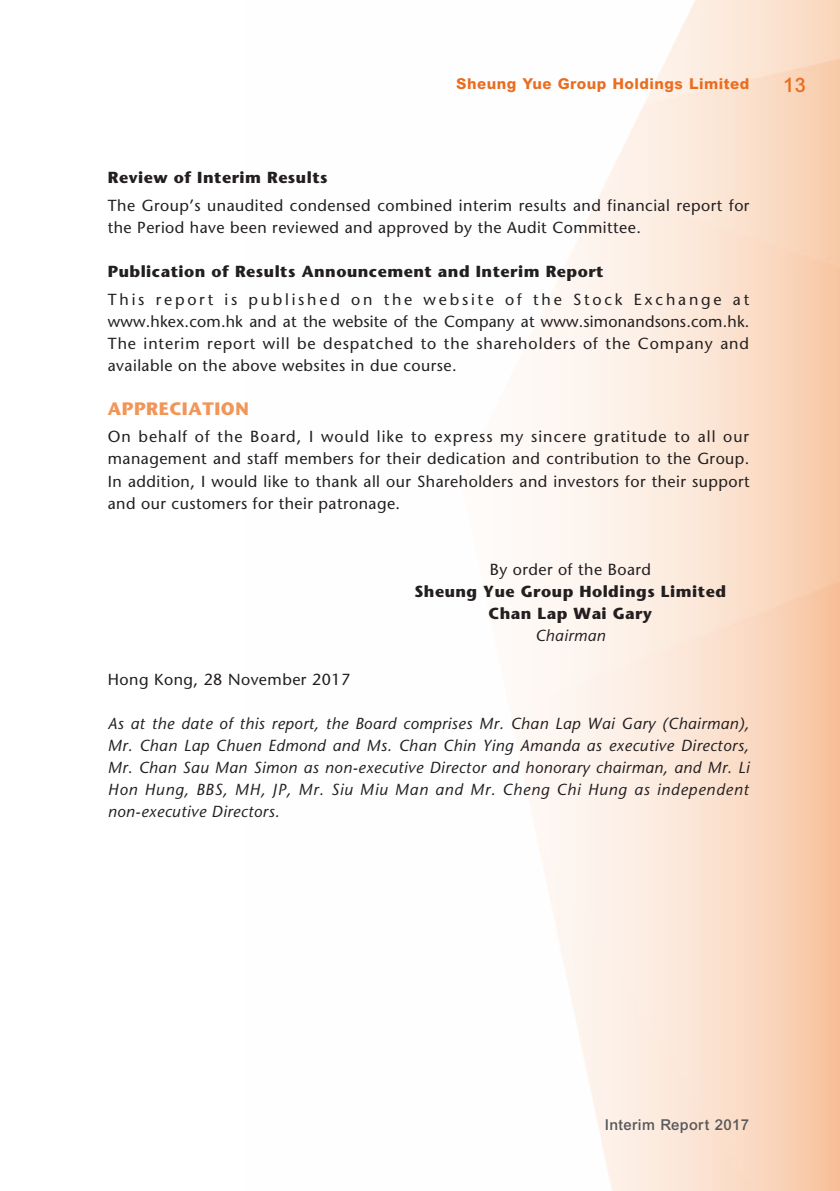
<style>
.page{position:relative;width:840px;height:1191px;background:#fff}
.page>*{position:absolute;margin:0;border:0;box-sizing:border-box;transform-origin:0 0}
.t1{font:500 20px "Arial MT Std";color:#ea6d1f}
.t2{font:700 18px "Stone Sans Std";color:#f19558}
.t3{font:500 16px/22px "Stone Sans Std";letter-spacing:.03em;color:#231f20;text-align:justify}
.t4{font:italic 500 16px/22px "Stone Sans Std";letter-spacing:.03em;color:#231f20;text-align:justify}
.t5{font:700 16px/22px "Stone Sans Std";letter-spacing:.03em;color:#231f20;text-align:center}
.t6{font:800 15px "Arial MT Std";letter-spacing:.03em;color:#ea6d1f}
.t7{font:500 15px "Arial MT Std";letter-spacing:.03em;color:#57585a}
</style>
<div class="page">
<p class="t6" style="left:456px;top:75px;width:294px">Sheung Yue Group Holdings Limited</p>
<p class="t5" style="left:108px;top:167px;width:221px">Review of Interim Results</p>
<p class="t3" style="left:108px;top:194px;width:643px">The Group’s unaudited condensed combined interim results and financial report for the Period have been reviewed and approved by the Audit Committee.</p>
<p class="t5" style="left:108px;top:260px;width:497px">Publication of Results Announcement and Interim Report</p>
<p class="t3" style="left:108px;top:288px;width:642px">This report is published on the website of the Stock Exchange at www.hkex.com.hk and at the website of the Company at www.simonandsons.com.hk.<br>The interim report will be despatched to the shareholders of the Company and available on the above websites in due course.</p>
<p class="t2" style="left:108px;top:398px;width:27px">Appreciation</p>
<p class="t3" style="left:108px;top:426px;width:643px">On behalf of the Board, I would like to express my sincere gratitude to all our management and staff members for their dedication and contribution to the Group.<br>In addition, I would like to thank all our Shareholders and investors for their support and our customers for their patronage.</p>
<p class="t3" style="left:489px;top:558px;width:163px">By order of the Board</p>
<p class="t5" style="left:414px;top:580px;width:313px">Sheung Yue Group Holdings Limited<br>Chan Lap Wai Gary</p>
<p class="t4" style="left:535px;top:624px;width:72px">Chairman</p>
<p class="t3" style="left:108px;top:668px;width:244px">Hong Kong, 28 November 2017</p>
<p class="t4" style="left:108px;top:712px;width:642px">As at the date of this report, the Board comprises Mr. Chan Lap Wai Gary (Chairman), Mr. Chan Lap Chuen Edmond and Ms. Chan Chin Ying Amanda as executive Directors, Mr. Chan Sau Man Simon as non-executive Director and honorary chairman, and Mr. Li Hon Hung, BBS, MH, JP, Mr. Siu Miu Man and Mr. Cheng Chi Hung as independent non-executive Directors.</p>
<p class="t1" style="left:782px;top:73px;width:24px">13</p>
<p class="t7" style="left:604px;top:1116px;width:146px">Interim Report 2017</p>
</div>
